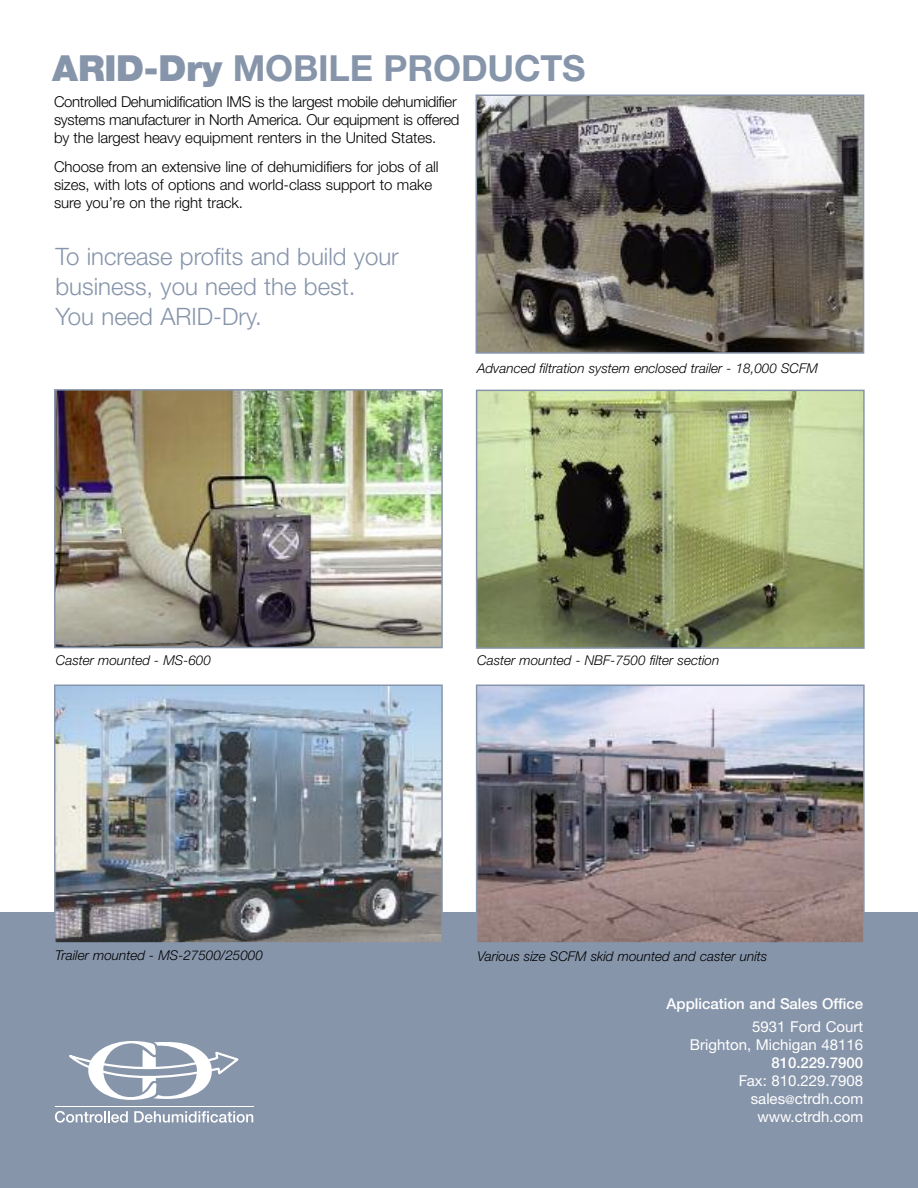
<style>
.page{position:relative;width:918px;height:1188px;background:#fff}
.page>*{position:absolute;margin:0;border:0;box-sizing:border-box;transform-origin:0 0}
.t1{font:700 36px "Helvetica Neue";letter-spacing:-.005em;color:#8795ab}
.t2{font:300 24px/30px "Helvetica Neue";color:#8795ab}
.t3{font:300 15px/18px "Helvetica Neue";letter-spacing:-.005em;color:#000}
.t4{font:15px/18px "Helvetica Neue";color:#fff;text-align:right}
.t5{font:500 15px "Helvetica Neue";color:#fff}
.t6{font:italic 300 13.5px "Helvetica Neue";color:#000}
.s1{font-weight:900}
.s2{font-size:12px}
</style>
<div class="page">
<div style="left:0;top:912px;width:918px;height:276px;background:#8795ab"></div>
<img style="left:479px;top:688px;width:383px;height:253px">
<div style="left:476px;top:685px;width:389px;height:259px;border:2px solid #8795ab"></div>
<img style="left:479px;top:393px;width:383px;height:253px">
<div style="left:476px;top:390px;width:389px;height:259px;border:2px solid #8795ab"></div>
<img style="left:57px;top:688px;width:383px;height:253px">
<div style="left:54px;top:685px;width:389px;height:259px;border:2px solid #8795ab"></div>
<img style="left:57px;top:392px;width:383px;height:253px">
<div style="left:54px;top:389px;width:389px;height:259px;border:2px solid #8795ab"></div>
<img style="left:479px;top:97px;width:382px;height:254px">
<div style="left:476px;top:94px;width:388px;height:260px;border:2px solid #8795ab"></div>
<svg style="left:55px;top:1111px;width:73px;height:12px"></svg>
<svg style="left:134px;top:1111px;width:119px;height:12px"></svg>
<svg style="left:69px;top:1041px;width:170px;height:59px"></svg>
<hr style="left:55px;top:1106px;width:199px;height:1px;background:#fff">
<h1 class="t1" style="left:52px;top:55px;width:535px"><span class="s1">ARID-Dry</span> MOBILE PRODUCTS</h1>
<p class="t3" style="left:54px;top:94px;width:407px">Controlled Dehumidification IMS is the largest mobile dehumidifier systems manufacturer in North America. Our equipment is offered by the largest heavy equipment renters in the United States.</p>
<p class="t3" style="left:54px;top:159px;width:386px">Choose from an extensive line of dehumidifiers for jobs of all sizes, with lots of options and world-class support to make sure you’re on the right track.</p>
<h2 class="t2" style="left:55px;top:244px;width:345px">To increase profits and build your business, you need the best.<br>You need ARID-Dry.</h2>
<p class="t6" style="left:477px;top:363px;width:342px">Advanced filtration system enclosed trailer - 18,000 SCFM</p>
<p class="t6" style="left:56px;top:656px;width:157px">Caster mounted - MS-600</p>
<p class="t6" style="left:477px;top:655px;width:244px">Caster mounted - NBF-7500 filter section</p>
<p class="t6" style="left:55px;top:951px;width:209px">Trailer mounted - MS-27500/25000</p>
<p class="t6" style="left:477px;top:951px;width:292px">Various size SCFM skid mounted and caster units</p>
<p class="t5" style="left:667px;top:998px;width:198px">Application and Sales Office</p>
<p class="t4" style="left:690px;top:1019px;width:175px">5931 Ford Court<br>Brighton, Michigan 48116</p>
<p class="t5" style="left:771px;top:1057px;width:93px">810.229.7900</p>
<p class="t4" style="left:739px;top:1073px;width:126px">Fax: 810.229.7908 sales<span class="s2">@</span>ctrdh.com www.ctrdh.com</p>
</div>
